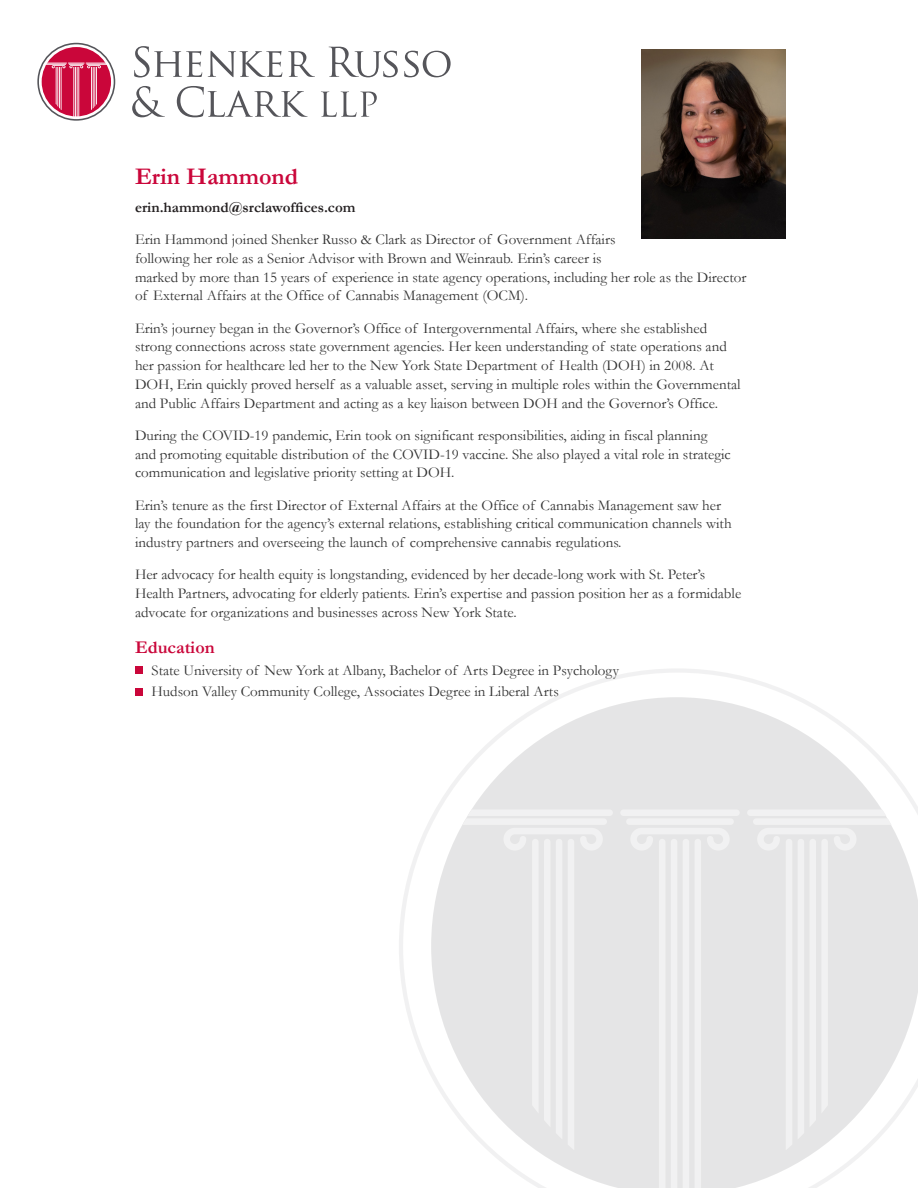
<style>
.page{position:relative;width:918px;height:1188px;background:#fff}
.page>*{position:absolute;margin:0;border:0;box-sizing:border-box;transform-origin:0 0}
.Head{font:700 24px "Garamond";color:#ca063a}
.Subhead{font:700 18px "Garamond";color:#ca063a}
.t1{font:15px/18.8px "Garamond";color:#333}
.t2{font:700 15px "Garamond";color:#231f20}
</style>
<div class="page">
<svg style="left:134px;top:46px;width:68px;height:31px"></svg>
<svg style="left:208px;top:51px;width:74px;height:26px"></svg>
<svg style="left:288px;top:51px;width:27px;height:26px"></svg>
<svg style="left:329px;top:47px;width:69px;height:30px"></svg>
<svg style="left:404px;top:51px;width:47px;height:26px"></svg>
<svg style="left:132px;top:86px;width:33px;height:31px"></svg>
<svg style="left:177px;top:86px;width:131px;height:31px"></svg>
<svg style="left:321px;top:92px;width:56px;height:25px"></svg>
<div style="left:37px;top:43px;width:78px;height:78px;border:2px solid #55555a;border-radius:50%"></div>
<div style="left:42px;top:47px;width:69px;height:69px;background:#ca063a;border-radius:50%"></div>
<svg style="left:44px;top:63px;width:65px;height:56px"></svg>
<div style="left:135px;top:666px;width:8px;height:8px;background:#ca063a"></div>
<div style="left:135px;top:688px;width:8px;height:8px;background:#ca063a"></div>
<img style="left:641px;top:50px;width:144px;height:189px">
<svg style="left:399px;top:669px;width:400px;height:406px"></svg>
<svg style="left:431px;top:697px;width:487px;height:491px;fill:#e5e5e6"></svg>
<svg style="left:440px;top:809px;width:173px;height:341px;fill:#e5e5e6"></svg>
<svg style="left:747px;top:809px;width:171px;height:341px;fill:#e5e5e6"></svg>
<svg style="left:620px;top:809px;width:120px;height:379px;fill:#e5e5e6"></svg>
<p class="Head" style="left:135px;top:160px;width:165px">Erin Hammond</p>
<p class="t2" style="left:135px;top:197px;width:222px">erin.hammond@srclawoffices.com</p>
<p class="t1" style="left:135px;top:230px;width:613px">Erin Hammond joined Shenker Russo &amp; Clark as Director of Government Affairs<br>following her role as a Senior Advisor with Brown and Weinraub. Erin’s career is<br>marked by more than 15 years of experience in state agency operations, including her role as the Director of External Affairs at the Office of Cannabis Management (OCM).</p>
<p class="t1" style="left:135px;top:318px;width:607px">Erin’s journey began in the Governor’s Office of Intergovernmental Affairs, where she established strong connections across state government agencies. Her keen understanding of state operations and her passion for healthcare led her to the New York State Department of Health (DOH) in 2008. At DOH, Erin quickly proved herself as a valuable asset, serving in multiple roles within the Governmental and Public Affairs Department and acting as a key liaison between DOH and the Governor’s Office.</p>
<p class="t1" style="left:135px;top:425px;width:597px">During the COVID-19 pandemic, Erin took on significant responsibilities, aiding in fiscal planning and promoting equitable distribution of the COVID-19 vaccine. She also played a vital role in strategic communication and legislative priority setting at DOH.</p>
<p class="t1" style="left:135px;top:495px;width:598px">Erin’s tenure as the first Director of External Affairs at the Office of Cannabis Management saw her lay the foundation for the agency’s external relations, establishing critical communication channels with industry partners and overseeing the launch of comprehensive cannabis regulations.</p>
<p class="t1" style="left:135px;top:565px;width:608px">Her advocacy for health equity is longstanding, evidenced by her decade-long work with St. Peter’s<br>Health Partners, advocating for elderly patients. Erin’s expertise and passion position her as a formidable advocate for organizations and businesses across New York State.</p>
<p class="Subhead" style="left:135px;top:635px;width:81px">Education</p>
<p class="t1" style="left:152px;top:660px;width:469px">State University of New York at Albany, Bachelor of Arts Degree in Psychology</p>
<p class="t1" style="left:152px;top:682px;width:409px">Hudson Valley Community College, Associates Degree in Liberal Arts</p>
</div>
